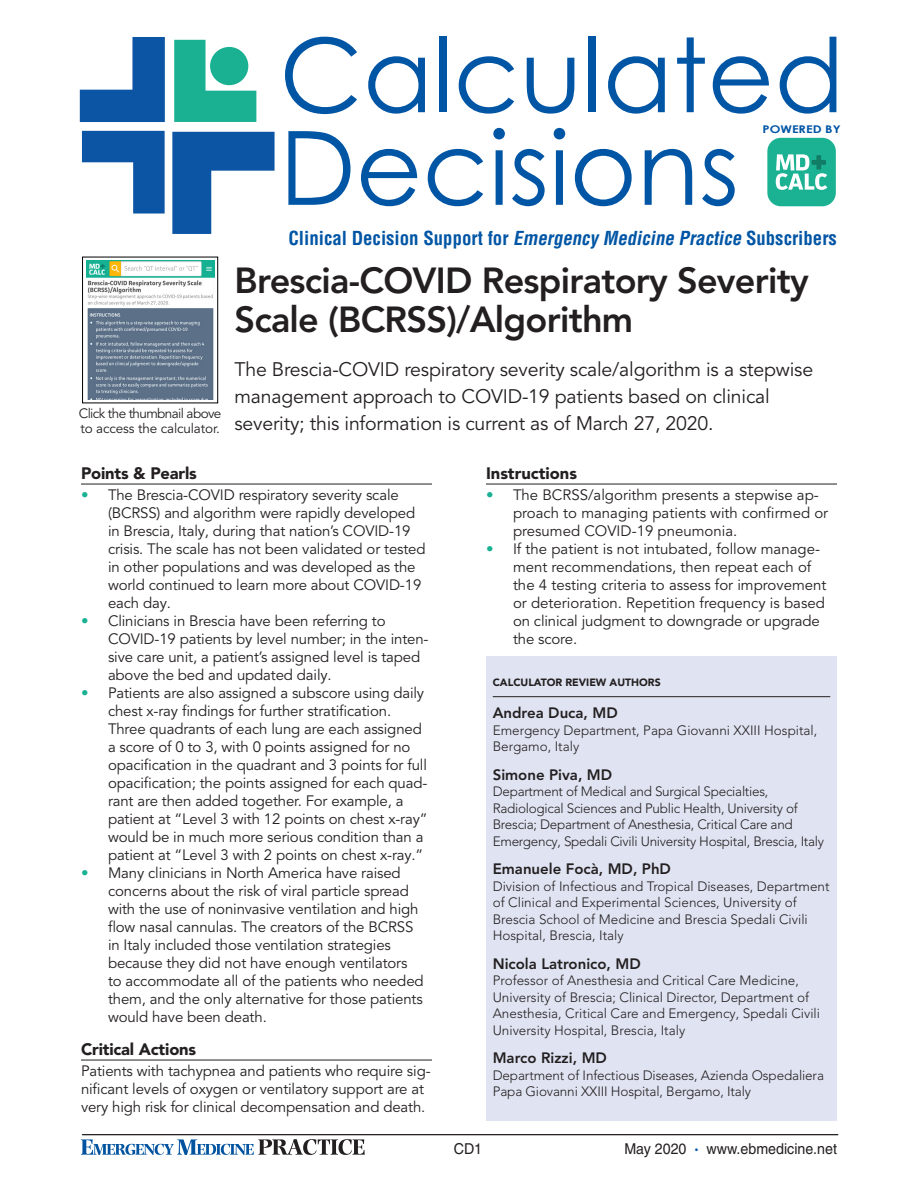
<style>
.page{position:relative;width:918px;height:1188px;background:#fff}
.page>*{position:absolute;margin:0;border:0;box-sizing:border-box;transform-origin:0 0}
.t1{font:102.6px "Century Gothic";color:#0155a5}
.FINAL_headline{font:800 36px/39px "Avenir LT Pro";letter-spacing:-.02em;color:#231f20}
.FINAL_headline-2{font:19.5px/27px "Avenir LT Pro";letter-spacing:-.01em;color:#231f20}
.Origional_release{font:700 condensed 18.9px "Helvetica LT Std";color:#0155a5}
.subhead_1{font:900 16.5px "Avenir LT Pro";letter-spacing:-.01em;color:#231f20}
.body_text{font:15px/18px "Avenir LT Pro";letter-spacing:-.01em;color:#231f20}
.authorname{font:800 15px "Avenir LT Pro";color:#231f20}
.t2{font:15px "Helvetica LT Std";color:#231f20;scale:.95 1}
.authorname-2{font:300 13.5px/16.5px "Avenir LT Pro";color:#231f20}
.authorname-3{font:300 13.5px/16.5px "Avenir LT Pro";letter-spacing:-.02em;color:#231f20}
.body_text-2{font:13.5px/14.7px "Avenir LT Pro";letter-spacing:-.045em;color:#231f20}
.t3{font:700 10.65px "Century Gothic";color:#0155a5;scale:1.2 1}
.subheadauthors{font:900 10.5px "Avenir LT Pro";color:#231f20}
.s1{font-style:italic}
.s2{color:#18b193}
.s3{font-family:"Avenir LT Pro";font-weight:900;color:#0155a5}
</style>
<div class="page">
<svg style="left:81px;top:1139px;width:284px;height:16px"></svg>
<hr style="left:82px;top:1134px;width:756px;height:1px;background:#231f20">
<div style="left:486px;top:657px;width:351px;height:464px;background:#e0e4f2"></div>
<hr style="left:493px;top:696px;width:337px;height:1px;background:#231f20">
<hr style="left:81px;top:484px;width:351px;height:1px;background:#231f20">
<hr style="left:81px;top:1060px;width:351px;height:1px;background:#231f20">
<hr style="left:486px;top:484px;width:351px;height:1px;background:#231f20">
<div style="left:82px;top:257px;width:136px;height:146px;border:1px solid #000"></div>
<svg style="left:79px;top:39px;width:196px;height:123px"></svg>
<svg style="left:80px;top:37px;width:85px;height:85px"></svg>
<svg style="left:172px;top:132px;width:103px;height:102px"></svg>
<svg style="left:82px;top:131px;width:83px;height:83px"></svg>
<svg style="left:174px;top:40px;width:82px;height:82px"></svg>
<div style="left:767px;top:138px;width:69px;height:68px;background:#1bb193;border-radius:14px"></div>
<svg style="left:776px;top:154px;width:51px;height:36px"></svg>
<img style="left:86px;top:261px;width:128px;height:138px">
<p class="t1" style="left:279px;top:3px;width:567px">Calculated</p>
<p class="t1" style="left:279px;top:96px;width:461px">Decisions</p>
<p class="t3" style="left:763px;top:121px;width:67px">POWERED BY</p>
<p class="body_text-2" style="left:79px;top:407px;width:144px">Click the thumbnail above to access the calculator.</p>
<p class="Origional_release" style="left:288px;top:226px;width:550px">Clinical Decision Support for <span class="s1">Emergency Medicine Practice</span> Subscribers</p>
<p class="FINAL_headline" style="left:234px;top:261px;width:576px">Brescia-COVID Respiratory Severity<br>Scale (BCRSS)/Algorithm</p>
<p class="FINAL_headline-2" style="left:234px;top:356px;width:580px">The Brescia-COVID respiratory severity scale/algorithm is a stepwise management approach to COVID-19 patients based on clinical severity; this information is current as of March 27, 2020.</p>
<p class="subhead_1" style="left:81px;top:463px;width:117px">Points &amp; Pearls</p>
<p class="body_text" style="left:108px;top:486px;width:319px;text-indent:-27px"><span class="s2">•</span> The Brescia-COVID respiratory severity scale (BCRSS) and algorithm were rapidly developed in Brescia, Italy, during that nation’s COVID-19 crisis. The scale has not been validated or tested in other populations and was developed as the world continued to learn more about COVID-19 each day.</p>
<p class="body_text" style="left:108px;top:612px;width:322px;text-indent:-27px"><span class="s2">•</span> Clinicians in Brescia have been referring to COVID-19 patients by level number; in the inten&shy;sive care unit, a patient’s assigned level is taped above the bed and updated daily.</p>
<p class="body_text" style="left:108px;top:684px;width:321px;text-indent:-27px"><span class="s2">•</span> Patients are also assigned a subscore using daily chest x-ray findings for further stratification.<br>Three quadrants of each lung are each assigned a score of 0 to 3, with 0 points assigned for no opacification in the quadrant and 3 points for full opacification; the points assigned for each quad&shy;rant are then added together. For example, a patient at “Level 3 with 12 points on chest x-ray” would be in much more serious condition than a patient at “Level 3 with 2 points on chest x-ray.”</p>
<p class="body_text" style="left:108px;top:864px;width:317px;text-indent:-27px"><span class="s2">•</span> Many clinicians in North America have raised concerns about the risk of viral particle spread with the use of noninvasive ventilation and high flow nasal cannulas. The creators of the BCRSS in Italy included those ventilation strategies because they did not have enough ventilators to accommodate all of the patients who needed them, and the only alternative for those patients would have been death.</p>
<p class="subhead_1" style="left:81px;top:1039px;width:117px">Critical Actions</p>
<p class="body_text" style="left:81px;top:1062px;width:351px">Patients with tachypnea and patients who require sig&shy;nificant levels of oxygen or ventilatory support are at very high risk for clinical decompensation and death.</p>
<p class="subhead_1" style="left:486px;top:463px;width:93px">Instructions</p>
<p class="body_text" style="left:513px;top:486px;width:317px;text-indent:-27px"><span class="s2">•</span> The BCRSS/algorithm presents a stepwise ap&shy;proach to managing patients with confirmed or presumed COVID-19 pneumonia.</p>
<p class="body_text" style="left:513px;top:540px;width:315px;text-indent:-27px"><span class="s2">•</span> If the patient is not intubated, follow manage&shy;ment recommendations, then repeat each of the 4 testing criteria to assess for improvement or deterioration. Repetition frequency is based on clinical judgment to downgrade or upgrade the score.</p>
<p class="subheadauthors" style="left:493px;top:676px;width:169px">CALCULATOR REVIEW AUTHORS</p>
<p class="authorname" style="left:493px;top:704px;width:126px">Andrea Duca, MD</p>
<p class="authorname-2" style="left:493px;top:722px;width:326px">Emergency Department, Papa Giovanni XXIII Hospital,<br>Bergamo, Italy</p>
<p class="authorname" style="left:493px;top:766px;width:121px">Simone Piva, MD</p>
<p class="authorname-3" style="left:493px;top:784px;width:333px">Department of Medical and Surgical Specialties, Radiological Sciences and Public Health, University of Brescia; Department of Anesthesia, Critical Care and Emergency, Spedali Civili University Hospital, Brescia, Italy</p>
<p class="authorname" style="left:493px;top:860px;width:180px">Emanuele Focà, MD, PhD</p>
<p class="authorname-2" style="left:493px;top:878px;width:338px">Division of Infectious and Tropical Diseases, Department of Clinical and Experimental Sciences, University of Brescia School of Medicine and Brescia Spedali Civili Hospital, Brescia, Italy</p>
<p class="authorname" style="left:493px;top:955px;width:150px">Nicola Latronico, MD</p>
<p class="authorname-2" style="left:493px;top:973px;width:329px">Professor of Anesthesia and Critical Care Medicine, University of Brescia; Clinical Director, Department of Anesthesia, Critical Care and Emergency, Spedali Civili University Hospital, Brescia, Italy</p>
<p class="authorname" style="left:493px;top:1049px;width:116px">Marco Rizzi, MD</p>
<p class="authorname-2" style="left:493px;top:1067px;width:333px">Department of Infectious Diseases, Azienda Ospedaliera<br>Papa Giovanni XXIII Hospital, Bergamo, Italy</p>
<p class="t2" style="left:454px;top:1141px;width:31px">CD1</p>
<p class="t2" style="left:624px;top:1141px;width:225px">May 2020 <span class="s3">∙</span> www.ebmedicine.net</p>
</div>
